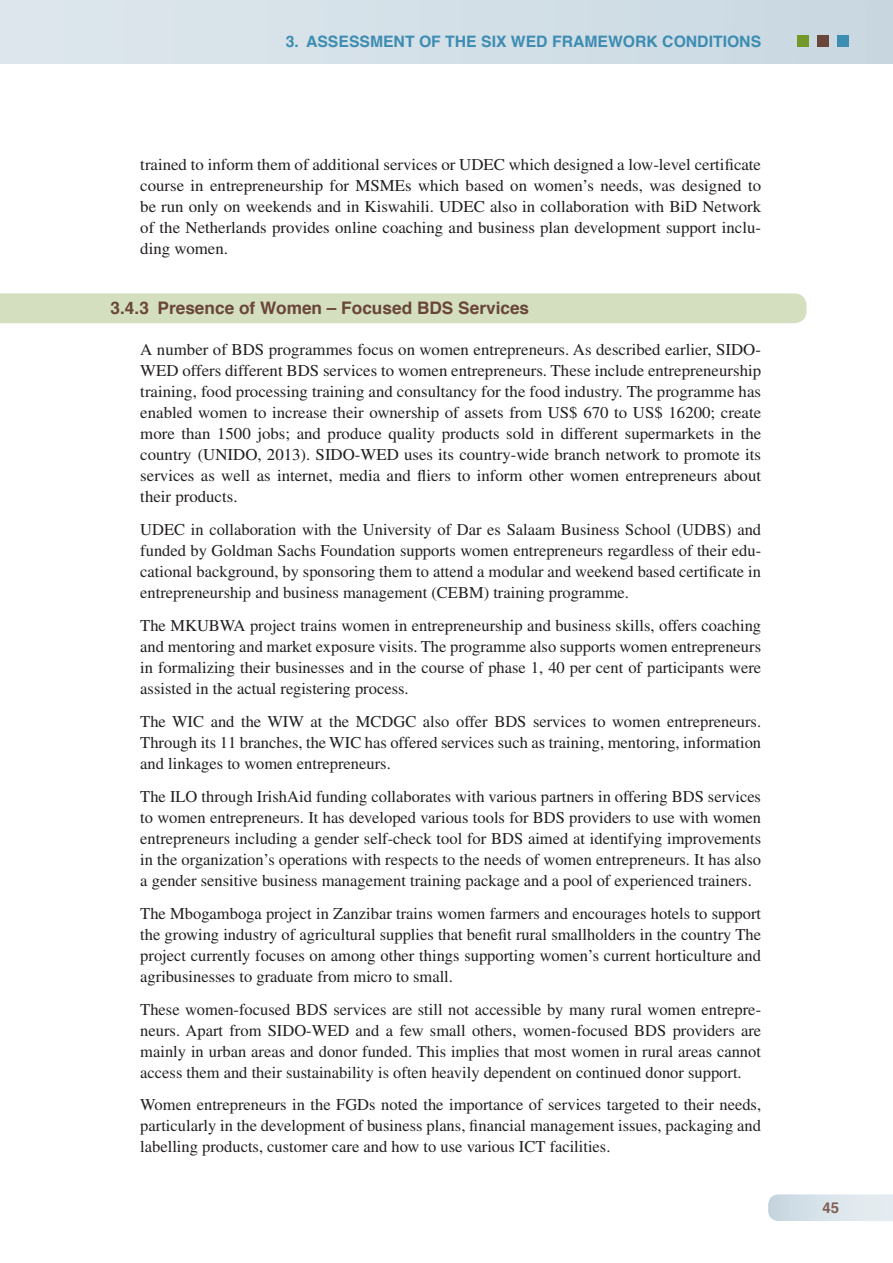
<style>
.page{position:relative;width:893px;height:1263px;background:#fff}
.page>*{position:absolute;margin:0;border:0;box-sizing:border-box;transform-origin:0 0}
.Titre_3_sans{font:700 17.25px "Helvetica";color:#6a4539}
.crt{font:16.5px/21px "Times";color:#231f20;text-align:justify}
.t1{font:700 15.75px "Helvetica";color:#3d8cb2}
.t2{font:700 15px "Helvetica";color:#7f5f53}
</style>
<div class="page">
<div style="left:0;top:0;width:893px;height:64px;background:#d4e0e7"></div>
<svg style="left:768px;top:1194px;width:125px;height:27px;background:#dae4ea"></svg>
<div style="left:837px;top:35px;width:12px;height:12px;background:#3d8cb2"></div>
<div style="left:817px;top:35px;width:12px;height:12px;background:#6a4539"></div>
<div style="left:797px;top:35px;width:12px;height:12px;background:#729829"></div>
<div style="left:0;top:293px;width:806px;height:30px;background:#d3dfbe"></div>
<p class="t1" style="left:286px;top:28px;width:477px">3. ASSESSMENT OF THE SIX WED FRAMEWORK CONDITIONS</p>
<p class="crt" style="left:140px;top:154px;width:622px">trained to inform them of additional services or UDEC which designed a low-level certificate course in entrepreneurship for MSMEs which based on women’s needs, was designed to be run only on weekends and in Kiswahili. UDEC also in collaboration with BiD Network of the Netherlands provides online coaching and business plan development support inclu&shy;ding women.</p>
<p class="Titre_3_sans" style="left:111px;top:294px;width:420px">3.4.3 Presence of Women – Focused BDS Services</p>
<p class="crt" style="left:140px;top:339px;width:622px">A number of BDS programmes focus on women entrepreneurs. As described earlier, SIDO-WED offers different BDS services to women entrepreneurs. These include entrepreneurship training, food processing training and consultancy for the food industry. The programme has enabled women to increase their ownership of assets from US$ 670 to US$ 16200; create more than 1500 jobs; and produce quality products sold in different supermarkets in the country (UNIDO, 2013). SIDO-WED uses its country-wide branch network to promote its services as well as internet, media and fliers to inform other women entrepreneurs about their products.</p>
<p class="crt" style="left:140px;top:519px;width:622px">UDEC in collaboration with the University of Dar es Salaam Business School (UDBS) and funded by Goldman Sachs Foundation supports women entrepreneurs regardless of their edu&shy;cational background, by sponsoring them to attend a modular and weekend based certificate in entrepreneurship and business management (CEBM) training programme.</p>
<p class="crt" style="left:140px;top:615px;width:622px">The MKUBWA project trains women in entrepreneurship and business skills, offers coaching and mentoring and market exposure visits. The programme also supports women entrepreneurs in formalizing their businesses and in the course of phase 1, 40 per cent of participants were assisted in the actual registering process.</p>
<p class="crt" style="left:140px;top:711px;width:622px">The WIC and the WIW at the MCDGC also offer BDS services to women entrepreneurs.<br>Through its 11 branches, the WIC has offered services such as training, mentoring, information and linkages to women entrepreneurs.</p>
<p class="crt" style="left:140px;top:786px;width:622px">The ILO through IrishAid funding collaborates with various partners in offering BDS services to women entrepreneurs. It has developed various tools for BDS providers to use with women entrepreneurs including a gender self-check tool for BDS aimed at identifying improvements in the organization’s operations with respects to the needs of women entrepreneurs. It has also a gender sensitive business management training package and a pool of experienced trainers.</p>
<p class="crt" style="left:140px;top:902px;width:622px">The Mbogamboga project in Zanzibar trains women farmers and encourages hotels to support the growing industry of agricultural supplies that benefit rural smallholders in the country The project currently focuses on among other things supporting women’s current horticulture and agribusinesses to graduate from micro to small.</p>
<p class="crt" style="left:140px;top:998px;width:622px">These women-focused BDS services are still not accessible by many rural women entrepre&shy;neurs. Apart from SIDO-WED and a few small others, women-focused BDS providers are mainly in urban areas and donor funded. This implies that most women in rural areas cannot access them and their sustainability is often heavily dependent on continued donor support.</p>
<p class="crt" style="left:140px;top:1094px;width:622px">Women entrepreneurs in the FGDs noted the importance of services targeted to their needs, particularly in the development of business plans, financial management issues, packaging and labelling products, customer care and how to use various ICT facilities.</p>
<p class="t2" style="left:822px;top:1196px;width:18px">45</p>
</div>
